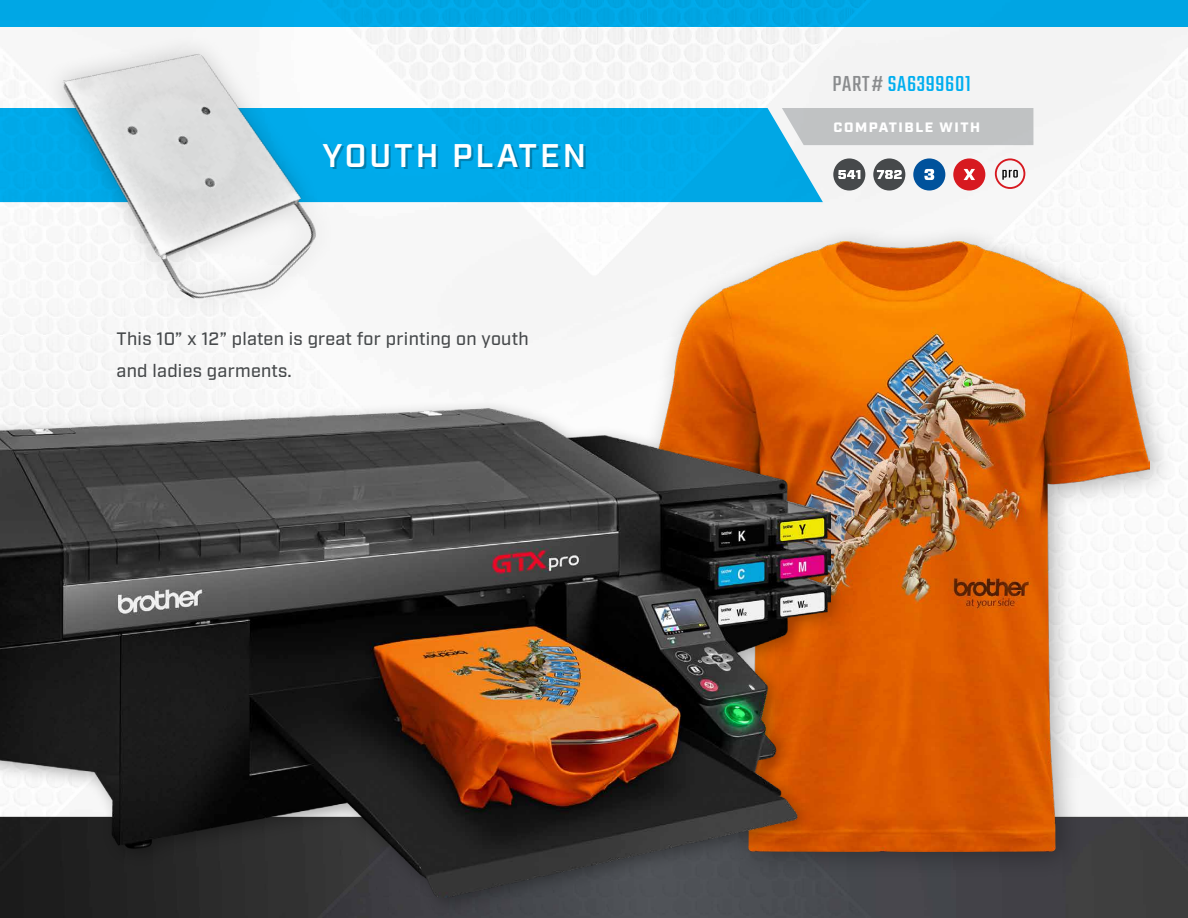
<style>
.page{position:relative;width:1188px;height:918px;background:#fff}
.page>*{position:absolute;margin:0;border:0;box-sizing:border-box;transform-origin:0 0}
.t1{font:600 32.7px "Industry";letter-spacing:.09em;color:#fff}
.t2{font:24px "Teko";letter-spacing:.025em;color:#00aeef}
.t3{font:500 18px/31.5px "Industry";letter-spacing:.015em;color:#46494b}
.t4{font:900 13.65px "Industry";letter-spacing:.11em;color:#fff;scale:1.05 1}
.s1{color:#8a8c8e}
</style>
<div class="page">
<img style="left:0;top:27px;width:1188px;height:891px">
<div style="left:639px;top:225px;width:537px;height:654px;background:#000;opacity:.3"></div>
<img style="left:655px;top:241px;width:495px;height:611px">
<div style="left:0;top:108px;width:823px;height:94px;background:#00aaea"></div>
<div style="left:325px;top:146px;width:260px;height:23px;background:#000;opacity:.25"></div>
<img style="left:1px;top:27px;width:365px;height:309px">
<div style="left:0;top:0;width:1188px;height:27px;background:#00a7e5"></div>
<div style="left:782px;top:108px;width:251px;height:37px;background:#c0c2c3"></div>
<div style="left:953px;top:158px;width:32px;height:33px;background:#d71920;border-radius:50%"></div>
<svg style="left:964px;top:169px;width:11px;height:11px"></svg>
<div style="left:873px;top:158px;width:32px;height:33px;background:#46494b;border-radius:50%"></div>
<svg style="left:877px;top:170px;width:25px;height:9px"></svg>
<div style="left:833px;top:158px;width:32px;height:33px;background:#46494b;border-radius:50%"></div>
<svg style="left:838px;top:170px;width:22px;height:9px"></svg>
<div style="left:913px;top:158px;width:32px;height:33px;background:#00529c;border-radius:50%"></div>
<svg style="left:924px;top:169px;width:10px;height:11px"></svg>
<div style="left:995px;top:158px;width:30px;height:31px;border:2px solid #d71920;border-radius:50%"></div>
<svg style="left:1002px;top:170px;width:16px;height:10px"></svg>
<div style="left:0;top:398px;width:850px;height:519px;background:#000;opacity:.3"></div>
<img style="left:0;top:408px;width:830px;height:490px">
<h1 class="t1" style="left:323px;top:136px;width:265px">YOUTH PLATEN</h1>
<p class="t3" style="left:117px;top:324px;width:414px">This 10” x 12” platen is great for printing on youth and ladies garments.</p>
<h2 class="t2" style="left:833px;top:71px;width:140px"><span class="s1">PART#</span> SA6399601</h2>
<p class="t4" style="left:834px;top:119px;width:141px">COMPATIBLE WITH</p>
</div>
